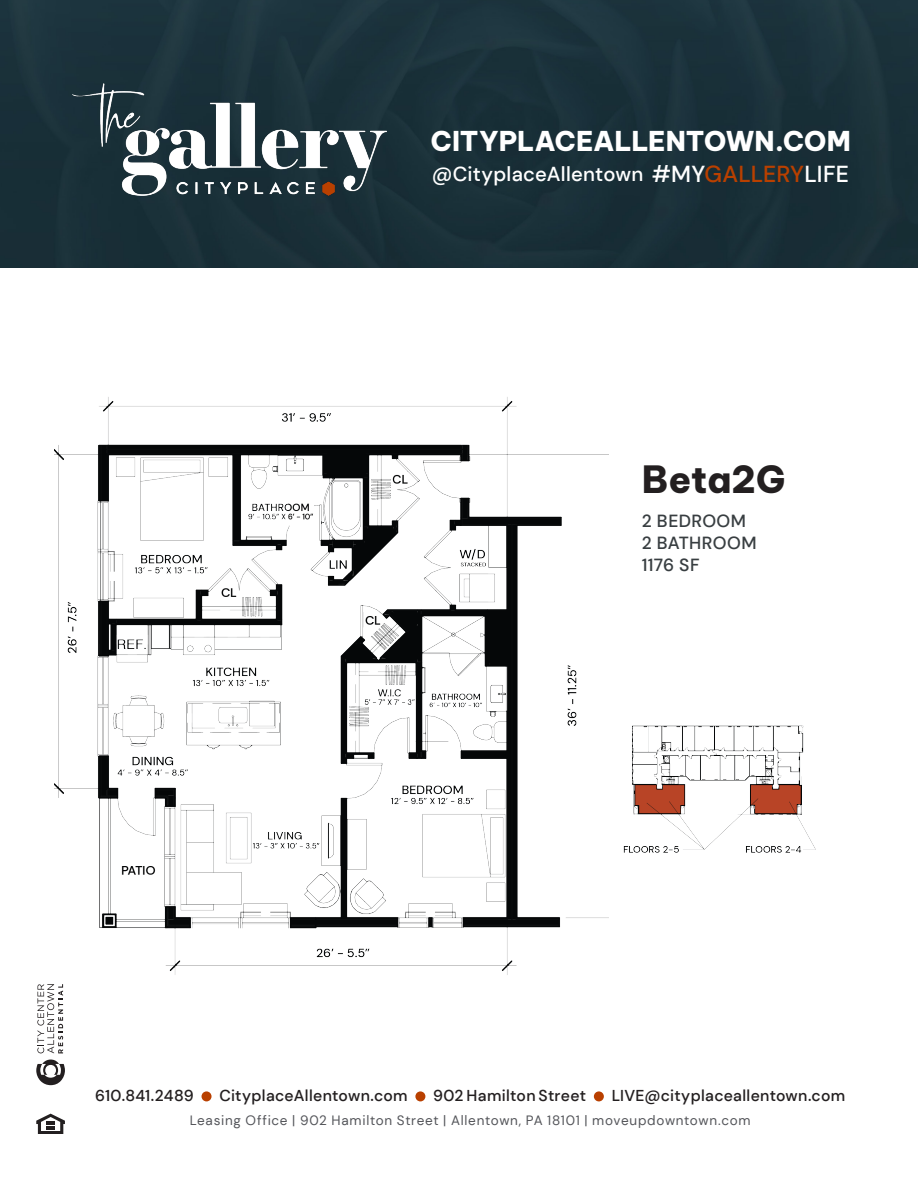
<style>
.page{position:relative;width:918px;height:1188px;background:#fff}
.page>*{position:absolute;margin:0;border:0;box-sizing:border-box;transform-origin:0 0}
.t1{font:800 36.9px "Be Vietnam Pro";color:#231f20}
.t2{font:800 26.85px "Be Vietnam Pro";color:#fff}
.t3{font:500 20.25px "DM Sans";letter-spacing:.015em;color:#fff}
.specs{font:500 17.55px "DM Sans";letter-spacing:.02em;color:#383e41}
.t4{font:500 15.75px "DM Sans";letter-spacing:.015em;color:#231f20}
.t5{font:13.5px "DM Sans";letter-spacing:.055em;color:#54555a}
.s1{font-size:23.1px}
.s2{font-size:23.1px;color:#b94000}
</style>
<div class="page">
<div style="left:0;top:0;width:918px;height:267px;background:#1a3039"></div>
<div style="left:202px;top:1091px;width:10px;height:10px;background:#b94000;border-radius:50%"></div>
<div style="left:415px;top:1091px;width:10px;height:10px;background:#b94000;border-radius:50%"></div>
<div style="left:594px;top:1091px;width:10px;height:10px;background:#b94000;border-radius:50%"></div>
<svg style="left:36px;top:1060px;width:29px;height:25px"></svg>
<svg style="left:37px;top:984px;width:26px;height:69px"></svg>
<svg style="left:36px;top:1114px;width:29px;height:20px"></svg>
<img style="left:67px;top:52px;width:324px;height:175px">
<img style="left:623px;top:725px;width:193px;height:128px">
<img style="left:54px;top:397px;width:554px;height:588px">
<h2 class="t2" style="left:431px;top:118px;width:422px">CITYPLACEALLENTOWN.COM</h2>
<p class="t3" style="left:432px;top:162px;width:418px">@CityplaceAllentown <span class="s1">#MY</span><span class="s2">GALLERY</span><span class="s1">LIFE</span></p>
<h1 class="t1" style="left:642px;top:447px;width:145px">Beta2G</h1>
<p class="specs" style="left:642px;top:510px;width:106px">2 BEDROOM</p>
<p class="specs" style="left:642px;top:532px;width:116px">2 BATHROOM</p>
<p class="specs" style="left:642px;top:554px;width:59px">1176 SF</p>
<p class="t4" style="left:95px;top:1086px;width:100px">610.841.2489</p>
<p class="t4" style="left:219px;top:1086px;width:190px">CityplaceAllentown.com</p>
<p class="t4" style="left:433px;top:1086px;width:154px">902 Hamilton Street</p>
<p class="t4" style="left:612px;top:1086px;width:235px">LIVE@cityplaceallentown.com</p>
<p class="t5" style="left:190px;top:1112px;width:562px">Leasing Office | 902 Hamilton Street | Allentown, PA 18101 | moveupdowntown.com</p>
</div>
